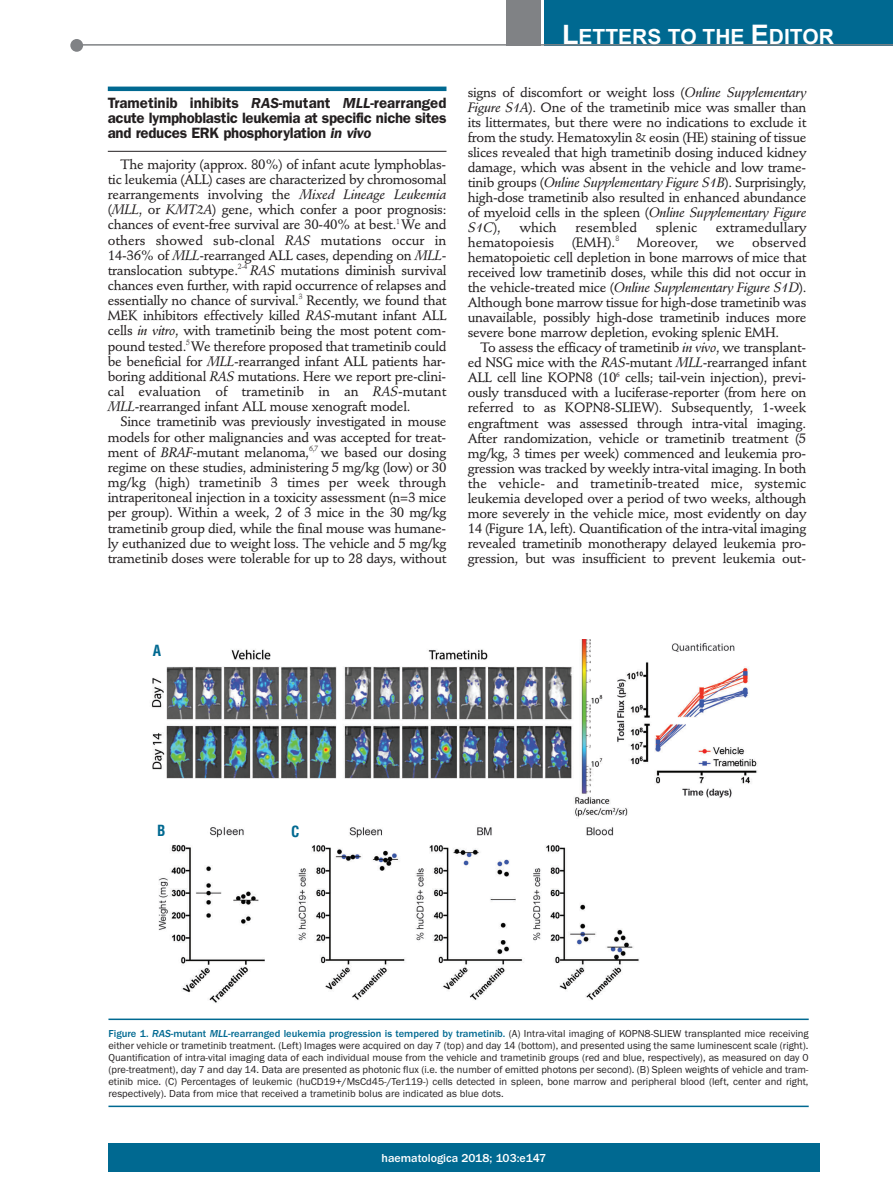
<style>
.page{position:relative;width:893px;height:1191px;background:#fff}
.page>*{position:absolute;margin:0;border:0;box-sizing:border-box;transform-origin:0 0}
.t1{font:700 21px "Arial";color:#fff}
.t2{font:600 15px/15.1px "Franklin Gothic";letter-spacing:-.02em;color:#231f20;text-align:justify}
.t3{font:700 condensed 15px "Helvetica";color:#006991}
.t4{font:500 13.5px/15.1px "Stempel Schneidler";letter-spacing:-.02em;color:#231f20;text-align:justify}
.t5{font:italic 13.5px "Stempel Schneidler Med";letter-spacing:-.02em;color:#231f20}
.t6{font:500 13.5px "Stempel Schneidler";color:#231f20}
.t7{font:500 12px "Franklin Gothic";color:#fff}
.t8{font:10.5px/12px "Franklin Gothic";color:#231f20;text-align:justify}
.s1{font-style:italic}
.s2{font-family:"Stempel Schneidler Med";font-weight:400;font-style:italic}
.s3{font-size:27px}
.s4{font-family:"Stempel Schneidler";font-weight:500;font-style:normal}
.s5{font-weight:500;color:#006991}
.s6{font-weight:500;font-style:italic;color:#006991}
</style>
<div class="page">
<hr style="left:108px;top:87px;width:338px;height:4px;background:#006991">
<hr style="left:108px;top:151px;width:338px;height:1px;background:#231f20">
<div style="left:107px;top:1143px;width:713px;height:28px;background:#006991"></div>
<div style="left:544px;top:0;width:349px;height:45px;background:#006991"></div>
<div style="left:506px;top:0;width:34px;height:45px;background:#808285"></div>
<div style="left:70px;top:39px;width:13px;height:13px;background:#808285;border-radius:50%"></div>
<hr style="left:78px;top:44px;width:815px;height:2px;background:#808285">
<img style="left:151px;top:639px;width:606px;height:364px">
<hr style="left:108px;top:1018px;width:701px;height:2px;background:#006991">
<hr style="left:108px;top:1105px;width:701px;height:2px;background:#006991">
<p class="t2" style="left:108px;top:97px;width:340px">Trametinib inhibits <span class="s1">RAS</span>-mutant <span class="s1">MLL</span>-rearranged acute lymphoblastic leukemia at specific niche sites and reduces ERK phosphorylation <span class="s1">in vivo</span></p>
<p class="t4" style="left:108px;top:158px;width:340px;text-indent:13px">The majority (approx. 80%) of infant acute lymphoblas&shy;tic leukemia (ALL) cases are characterized by chromosomal rearrangements involving the <span class="s2">Mixed Lineage Leukemia </span>(<span class="s2">MLL</span>, or <span class="s2">KMT2A</span>) gene, which confer a poor prognosis: chances of event-free survival are 30-40% at best.<sup>1</sup> We and others showed sub-clonal <span class="s2">RAS</span> mutations occur in 14-36% of <span class="s2">MLL</span>-rearranged ALL cases, depending on <span class="s2">MLL&shy;</span>translocation subtype.<sup>2-4</sup> <span class="s2">RAS</span> mutations diminish survival chances even further, with rapid occurrence of relapses and essentially no chance of survival.<sup>3</sup> Recently, we found that MEK inhibitors effectively killed <span class="s2">RAS</span>-mutant infant ALL cells <span class="s2">in vitro</span>, with trametinib being the most potent com&shy;pound tested.<sup>5</sup> We therefore proposed that trametinib could be beneficial for <span class="s2">MLL</span>-rearranged infant ALL patients har&shy;boring additional <span class="s2">RAS</span> mutations. Here we report pre-clini&shy;cal evaluation of trametinib in an <span class="s2">RAS</span>-mutant <span class="s2">MLL</span>-rearranged infant ALL mouse xenograft model.</p>
<p class="t4" style="left:108px;top:415px;width:340px;text-indent:13px">Since trametinib was previously investigated in mouse models for other malignancies and was accepted for treat&shy;ment of <span class="s2">BRAF</span>-mutant melanoma,<sup>6,7</sup> we based our dosing regime on these studies, administering 5 mg/kg (low) or 30 mg/kg (high) trametinib 3 times per week through intraperitoneal injection in a toxicity assessment (n=3 mice per group). Within a week, 2 of 3 mice in the 30 mg/kg trametinib group died, while the final mouse was humane&shy;ly euthanized due to weight loss. The vehicle and 5 mg/kg trametinib doses were tolerable for up to 28 days, without</p>
<h1 class="t1" style="left:562px;top:25px;width:273px"><span class="s3">L</span>ETTERS TO THE <span class="s3">E</span>DITOR</h1>
<p class="t4" style="left:468px;top:86px;width:340px">signs of discomfort or weight loss (<span class="s2">Online Supplementary Figure S1A</span>). One of the trametinib mice was smaller than its littermates, but there were no indications to exclude it from the study. Hematoxylin &amp; eosin (HE) staining of tissue slices revealed that high trametinib dosing induced kidney damage, which was absent in the vehicle and low trame-</p>
<p class="t5" style="left:468px;top:177px;width:340px"><span class="s4">tinib groups (</span>Online Supplementary Figure S1B<span class="s4">). Surprisingly,</span></p>
<p class="t4" style="left:468px;top:191px;width:340px">high-dose trametinib also resulted in enhanced abundance of myeloid cells in the spleen (<span class="s2">Online Supplementary Figure</span></p>
<p class="t5" style="left:468px;top:222px;width:35px">S1C<span class="s4">),</span></p>
<p class="t4" style="left:519px;top:221px;width:39px">which</p>
<p class="t6" style="left:575px;top:222px;width:63px">resembled</p>
<p class="t6" style="left:656px;top:222px;width:43px">splenic</p>
<p class="t6" style="left:716px;top:222px;width:92px">extramedullary</p>
<p class="t6" style="left:468px;top:237px;width:88px">hematopoiesis</p>
<p class="t4" style="left:572px;top:236px;width:49px">(EMH).<sup>8</sup></p>
<p class="t6" style="left:637px;top:237px;width:63px">Moreover,</p>
<p class="t4" style="left:716px;top:236px;width:20px">we</p>
<p class="t4" style="left:468px;top:236px;width:340px;text-indent:284px">observed hematopoietic cell depletion in bone marrows of mice that received low trametinib doses, while this did not occur in</p>
<p class="t5" style="left:468px;top:282px;width:340px"><span class="s4">the vehicle-treated mice (</span>Online Supplementary Figure S1D<span class="s4">).</span></p>
<p class="t4" style="left:468px;top:296px;width:340px">Although bone marrow tissue for high-dose trametinib was unavailable, possibly high-dose trametinib induces more severe bone marrow depletion, evoking splenic EMH.</p>
<p class="t4" style="left:468px;top:341px;width:340px;text-indent:13px">To assess the efficacy of trametinib <span class="s2">in vivo</span>, we transplant&shy;ed NSG mice with the <span class="s2">RAS</span>-mutant <span class="s2">MLL</span>-rearranged infant ALL cell line KOPN8 (10<sup>6</sup> cells; tail-vein injection), previ&shy;ously transduced with a luciferase-reporter (from here on referred to as KOPN8-SLIEW). Subsequently, 1-week engraftment was assessed through intra-vital imaging.<br>After randomization, vehicle or trametinib treatment (5 mg/kg, 3 times per week) commenced and leukemia pro&shy;gression was tracked by weekly intra-vital imaging. In both the vehicle- and trametinib-treated mice, systemic leukemia developed over a period of two weeks, although more severely in the vehicle mice, most evidently on day 14 (Figure 1A, left). Quantification of the intra-vital imaging revealed trametinib monotherapy delayed leukemia pro&shy;gression, but was insufficient to prevent leukemia out-</p>
<p class="t3" style="left:153px;top:641px;width:10px">A</p>
<p class="t3" style="left:157px;top:822px;width:10px">B</p>
<p class="t3" style="left:291px;top:823px;width:10px">C</p>
<p class="t8" style="left:108px;top:1027px;width:702px"><span class="s5">Figure 1.</span> <span class="s6">RAS</span><span class="s5">-mutant</span> <span class="s6">MLL</span><span class="s5">-rearranged leukemia progression is tempered by trametinib.</span> (A) Intra-vital imaging of KOPN8-SLIEW transplanted mice receiving either vehicle or trametinib treatment. (Left) Images were acquired on day 7 (top) and day 14 (bottom), and presented using the same luminescent scale (right).<br>Quantification of intra-vital imaging data of each individual mouse from the vehicle and trametinib groups (red and blue, respectively), as measured on day 0 (pre-treatment), day 7 and day 14. Data are presented as photonic flux (i.e. the number of emitted photons per second). (B) Spleen weights of vehicle and tram&shy;etinib mice. (C) Percentages of leukemic (huCD19+/MsCd45-/Ter119-) cells detected in spleen, bone marrow and peripheral blood (left, center and right, respectively). Data from mice that received a trametinib bolus are indicated as blue dots.</p>
<p class="t7" style="left:381px;top:1150px;width:166px">haematologica 2018; 103:e147</p>
</div>
